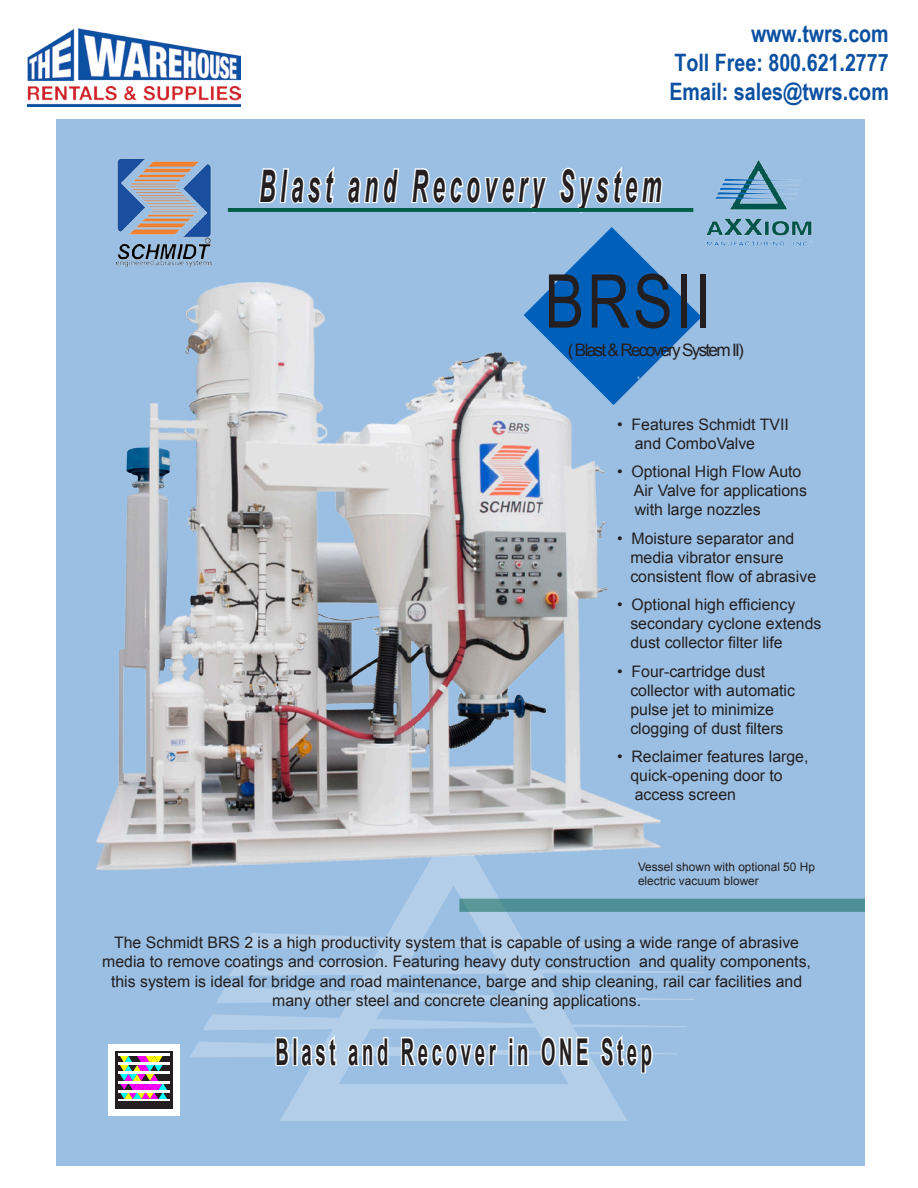
<style>
.page{position:relative;width:918px;height:1188px;background:#fff}
.page>*{position:absolute;margin:0;border:0;box-sizing:border-box;transform-origin:0 0}
.t1{font:74.25px "Arial";letter-spacing:.05em;color:#231f20;scale:.8 1}
.t2{font:italic 700 44.85px "Arial";letter-spacing:.2em;color:#231f20;scale:.5 1}
.t3{font:700 36.9px "Arial";letter-spacing:.2em;color:#231f20;scale:.5 1}
.t4{font:700 24px/28.8px "Arial Narrow";color:#0c51a1;text-align:justify}
.t5{font:17.1px "Arial";letter-spacing:-.1em;color:#231f20}
.t6{font:15.9px/19px "Arial";color:#231f20}
.t7{font:11.85px/14.2px "Arial";color:#231f20}
</style>
<div class="page">
<img style="left:27px;top:29px;width:214px;height:78px">
<div style="left:57px;top:120px;width:808px;height:1045px;background:#9abfe3"></div>
<svg style="left:280px;top:877px;width:347px;height:244px"></svg>
<svg style="left:524px;top:941px;width:187px;height:5px"></svg>
<svg style="left:242px;top:933px;width:247px;height:16px"></svg>
<svg style="left:540px;top:969px;width:164px;height:4px"></svg>
<svg style="left:229px;top:960px;width:275px;height:16px"></svg>
<svg style="left:556px;top:997px;width:139px;height:3px"></svg>
<svg style="left:216px;top:987px;width:304px;height:16px"></svg>
<img style="left:96px;top:282px;width:565px;height:595px">
<div style="left:459px;top:899px;width:406px;height:13px;background:#4d8f95"></div>
<img style="left:706px;top:160px;width:106px;height:86px">
<img style="left:116px;top:159px;width:96px;height:108px">
<svg style="left:259px;top:166px;width:76px;height:38px"></svg>
<svg style="left:347px;top:168px;width:53px;height:36px"></svg>
<svg style="left:410px;top:166px;width:292px;height:239px"></svg>
<hr style="left:228px;top:208px;width:465px;height:4px;background:#006047">
<svg style="left:190px;top:1014px;width:497px;height:61px"></svg>
<div style="left:108px;top:1044px;width:71px;height:71px;background:#fff"></div>
<div style="left:115px;top:1051px;width:57px;height:57px;background:#231f20"></div>
<hr style="left:118px;top:1099px;width:51px;height:2px;background:#fff">
<hr style="left:118px;top:1090px;width:51px;height:2px;background:#fff">
<hr style="left:118px;top:1081px;width:51px;height:2px;background:#fff">
<hr style="left:118px;top:1072px;width:51px;height:2px;background:#fff">
<svg style="left:120px;top:1056px;width:47px;height:43px"></svg>
<hr style="left:118px;top:1063px;width:51px;height:2px;background:#fff">
<hr style="left:118px;top:1054px;width:51px;height:2px;background:#fff">
<h3 class="t4" style="left:669px;top:18px;width:221px;text-indent:82px">www.twrs.com Toll Free: 800.621.2777<br>Email: sales@twrs.com</h3>
<p class="t2" style="left:260px;top:157px;width:806px">Blast and Recovery System</p>
<p class="t1" style="left:545px;top:253px;width:210px">BRSII</p>
<p class="t5" style="left:568px;top:339px;width:178px">( Blast &amp; Recovery System II)</p>
<p class="t6" style="left:635px;top:415px;width:156px;text-indent:-18px">• Features Schmidt TVII and ComboValve</p>
<p class="t6" style="left:634px;top:462px;width:175px;text-indent:-17px">• Optional High Flow Auto<br>Air Valve for applications with large nozzles</p>
<p class="t6" style="left:630px;top:529px;width:187px;text-indent:-13px">• Moisture separator and media vibrator ensure consistent flow of abrasive</p>
<p class="t6" style="left:630px;top:595px;width:193px;text-indent:-13px">• Optional high efficiency secondary cyclone extends dust collector filter life</p>
<p class="t6" style="left:630px;top:662px;width:166px;text-indent:-13px">• Four-cartridge dust collector with automatic pulse jet to minimize clogging of dust filters</p>
<p class="t6" style="left:630px;top:748px;width:180px;text-indent:-13px">• Reclaimer features large, quick-opening door to access screen</p>
<p class="t7" style="left:638px;top:859px;width:178px">Vessel shown with optional 50 Hp electric vacuum blower</p>
<p class="t6" style="left:102px;top:934px;width:710px;text-align:center">The Schmidt BRS 2 is a high productivity system that is capable of using a wide range of abrasive media to remove coatings and corrosion. Featuring heavy duty construction and quality components, this system is ideal for bridge and road maintenance, barge and ship cleaning, rail car facilities and many other steel and concrete cleaning applications.</p>
<p class="t3" style="left:276px;top:1027px;width:755px">Blast and Recover in ONE Step</p>
</div>
